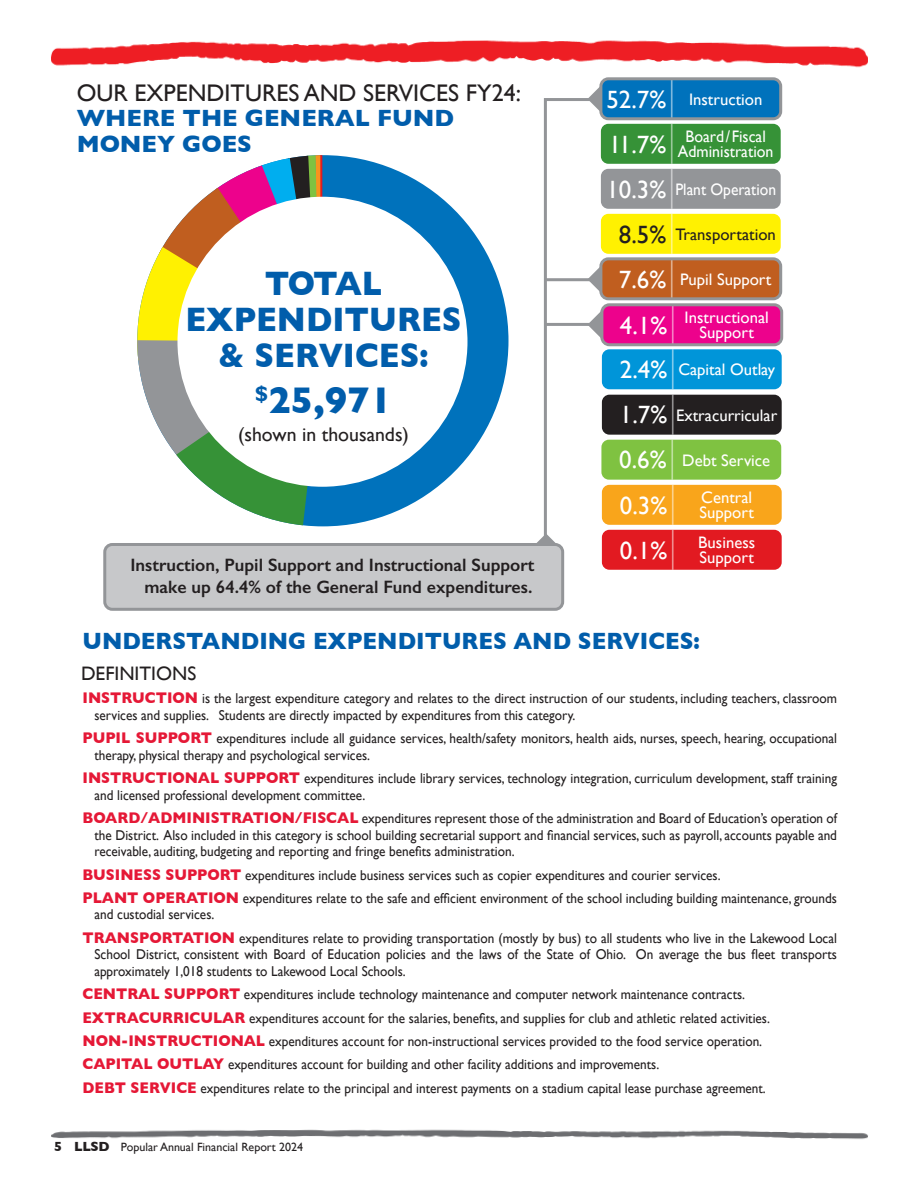
<style>
.page{position:relative;width:918px;height:1188px;background:#fff}
.page>*{position:absolute;margin:0;border:0;box-sizing:border-box;transform-origin:0 0}
.t1{font:700 37.8px "Gill Sans";color:#015dab}
.t2{font:700 34.5px/36.2px "Gill Sans";color:#015dab;text-align:center;scale:.93 1}
.t3{font:25.05px/45px "Gill Sans";color:#fff;text-align:justify}
.t4{font:25.05px "Gill Sans";color:#231f20}
.t5{font:700 24px "Gill Sans";color:#015dab;scale:.94 1}
.t6{font:24px "Gill Sans";color:#231f20}
.t7{font:700 24px/25.5px "Gill Sans";color:#015dab}
.t8{font:19.8px "Gill Sans";color:#231f20}
.t9{font:19.5px "Gill Sans";color:#231f20}
.t10{font:600 18px/22.5px "Gill Sans";color:#231f20;text-align:right}
.t11{font:16.65px/15px "Gill Sans";color:#fff;text-align:center}
.t12{font:16.65px/15px "Gill Sans";color:#fff;text-align:center;scale:.95 1}
.t13{font:16.65px "Gill Sans";color:#fff;scale:.93 1}
.t14{font:16.65px "Gill Sans";color:#231f20}
.t15{font:14.25px/16.5px "Gill Sans";color:#231f20;scale:.93 1}
.t16{font:12px "Gill Sans";color:#231f20}
.s1{font-size:25.05px}
.s2{font-weight:700;font-size:15.75px;color:#e51836}
.s3{font-weight:700;font-size:13.5px}
</style>
<div class="page">
<svg style="left:537px;top:87px;width:78px;height:481px"></svg>
<div style="left:137px;top:155px;width:372px;height:371px;background:#0072bc;border-radius:50%"></div>
<svg style="left:137px;top:155px;width:185px;height:371px"></svg>
<div style="left:177px;top:197px;width:290px;height:290px;background:#fff;border-radius:50%"></div>
<div style="left:601px;top:79px;width:180px;height:40px;background:#0072bc;border-radius:8px"></div>
<hr style="left:671px;top:79px;width:2px;height:40px;background:#fff">
<div style="left:599px;top:77px;width:183px;height:43px;border:3px solid #939598;border-radius:8px"></div>
<div style="left:601px;top:124px;width:180px;height:40px;background:#369237;border-radius:8px"></div>
<hr style="left:671px;top:124px;width:2px;height:40px;background:#fff">
<div style="left:601px;top:169px;width:180px;height:40px;background:#939598;border-radius:8px"></div>
<hr style="left:671px;top:169px;width:2px;height:40px;background:#fff">
<div style="left:601px;top:214px;width:180px;height:40px;background:#fff101;border-radius:8px"></div>
<hr style="left:671px;top:214px;width:2px;height:40px;background:#fff">
<div style="left:601px;top:259px;width:180px;height:40px;background:#c05e1f;border-radius:8px"></div>
<hr style="left:671px;top:259px;width:2px;height:40px;background:#fff">
<div style="left:599px;top:257px;width:183px;height:43px;border:3px solid #939598;border-radius:8px"></div>
<div style="left:602px;top:305px;width:180px;height:40px;background:#ed028c;border-radius:8px"></div>
<hr style="left:672px;top:305px;width:2px;height:40px;background:#fff">
<div style="left:600px;top:303px;width:183px;height:43px;border:3px solid #939598;border-radius:8px"></div>
<div style="left:602px;top:485px;width:180px;height:40px;background:#f9a51b;border-radius:8px"></div>
<hr style="left:672px;top:485px;width:2px;height:40px;background:#fff">
<div style="left:602px;top:349px;width:180px;height:40px;background:#0095d9;border-radius:8px"></div>
<hr style="left:672px;top:349px;width:2px;height:40px;background:#fff">
<div style="left:601px;top:440px;width:180px;height:40px;background:#7fc241;border-radius:8px"></div>
<hr style="left:671px;top:440px;width:2px;height:40px;background:#fff">
<div style="left:602px;top:395px;width:180px;height:40px;background:#231f20;border-radius:8px"></div>
<hr style="left:672px;top:395px;width:2px;height:40px;background:#fff">
<div style="left:602px;top:530px;width:180px;height:40px;background:#e21a21;border-radius:8px"></div>
<hr style="left:672px;top:530px;width:2px;height:40px;background:#fff">
<img style="left:51px;top:1129px;width:817px;height:10px">
<img style="left:51px;top:40px;width:817px;height:44px">
<div style="left:105px;top:544px;width:458px;height:65px;background:#c7c8ca;border-radius:8px"></div>
<div style="left:103px;top:543px;width:461px;height:68px;border:3px solid #939598;border-radius:8px"></div>
<h3 class="t6" style="left:77px;top:79px;width:446px">OUR EXPENDITURES AND SERVICES FY24:</h3>
<h3 class="t7" style="left:77px;top:105px;width:379px">WHERE THE GENERAL FUND<br>MONEY GOES</h3>
<h2 class="t2" style="left:185px;top:265px;width:298px">TOTAL<br>EXPENDITURES &amp; SERVICES:</h2>
<h1 class="t1" style="left:255px;top:379px;width:139px"><sup>$</sup>25,971</h1>
<h3 class="t8" style="left:238px;top:423px;width:173px">(shown in thousands)</h3>
<p class="t10" style="left:130px;top:553px;width:405px">Instruction, Pupil Support and Instructional Support make up 64.4% of the General Fund expenditures.</p>
<h3 class="t3" style="left:606px;top:76px;width:61px">52.7% 11.7% 10.3%</h3>
<h3 class="t4" style="left:619px;top:220px;width:49px">8.5%</h3>
<h3 class="t3" style="left:619px;top:256px;width:49px">7.6%</h3>
<p class="t11" style="left:689px;top:91px;width:75px">Instruction</p>
<p class="t12" style="left:678px;top:129px;width:102px">Board/Fiscal<br>Administration</p>
<p class="t13" style="left:675px;top:179px;width:110px">Plant Operation</p>
<p class="t14" style="left:676px;top:224px;width:102px">Transportation</p>
<p class="t11" style="left:680px;top:271px;width:93px">Pupil Support</p>
<p class="t11" style="left:685px;top:310px;width:86px">Instructional<br>Support</p>
<p class="t11" style="left:620px;top:362px;width:157px"><span class="s1">2.4%</span> Capital Outlay</p>
<h3 class="t3" style="left:620px;top:302px;width:49px">4.1%</h3>
<p class="t11" style="left:620px;top:407px;width:159px"><span class="s1">1.7%</span> Extracurricular</p>
<p class="t11" style="left:619px;top:452px;width:152px"><span class="s1">0.6%</span> Debt Service</p>
<p class="t11" style="left:700px;top:490px;width:56px;text-align:left">Central<br>Support</p>
<p class="t11" style="left:620px;top:535px;width:137px;text-align:right"><span class="s1">0.1%</span> Business<br>Support</p>
<h3 class="t3" style="left:620px;top:482px;width:49px">0.3%</h3>
<h3 class="t5" style="left:82px;top:627px;width:658px">UNDERSTANDING EXPENDITURES AND SERVICES:</h3>
<h3 class="t9" style="left:81px;top:662px;width:117px">DEFINITIONS</h3>
<p class="t15" style="left:94px;top:690px;width:800px;text-indent:-12px"><span class="s2">INSTRUCTION</span> is the largest expenditure category and relates to the direct instruction of our students, including teachers, classroom services and supplies. Students are directly impacted by expenditures from this category.</p>
<p class="t15" style="left:94px;top:730px;width:800px;text-indent:-12px"><span class="s2">PUPIL SUPPORT</span> expenditures include all guidance services, health/safety monitors, health aids, nurses, speech, hearing, occupational therapy, physical therapy and psychological services.</p>
<p class="t15" style="left:94px;top:770px;width:800px;text-indent:-12px"><span class="s2">INSTRUCTIONAL SUPPORT</span> expenditures include library services, technology integration, curriculum development, staff training and licensed professional development committee.</p>
<p class="t15" style="left:95px;top:810px;width:800px;text-align:justify;text-indent:-12px"><span class="s2">BOARD/ADMINISTRATION/FISCAL</span> expenditures represent those of the administration and Board of Education’s operation of the District. Also included in this category is school building secretarial support and financial services, such as payroll, accounts payable and receivable, auditing, budgeting and reporting and fringe benefits administration.</p>
<p class="t15" style="left:82px;top:863px;width:813px;line-height:23.4px"><span class="s2">BUSINESS SUPPORT</span> expenditures include business services such as copier expenditures and courier services.<br><span class="s2">PLANT OPERATION</span> expenditures relate to the safe and efficient environment of the school including building maintenance, grounds</p>
<p class="t15" style="left:82px;top:903px;width:813px;line-height:23.4px;text-indent:12px">and custodial services.<br><span class="s2">TRANSPORTATION</span> expenditures relate to providing transportation (mostly by bus) to all students who live in the Lakewood Local</p>
<p class="t15" style="left:95px;top:946px;width:800px">School District, consistent with Board of Education policies and the laws of the State of Ohio. On average the bus fleet transports approximately 1,018 students to Lakewood Local Schools.</p>
<p class="t15" style="left:82px;top:983px;width:741px;line-height:23.4px"><span class="s2">CENTRAL SUPPORT</span> expenditures include technology maintenance and computer network maintenance contracts.<br><span class="s2">EXTRACURRICULAR</span> expenditures account for the salaries, benefits, and supplies for club and athletic related activities.<br><span class="s2">NON-INSTRUCTIONAL</span> expenditures account for non-instructional services provided to the food service operation.<br><span class="s2">CAPITAL OUTLAY</span> expenditures account for building and other facility additions and improvements.<br><span class="s2">DEBT SERVICE</span> expenditures relate to the principal and interest payments on a stadium capital lease purchase agreement.</p>
<p class="t16" style="left:54px;top:1140px;width:251px"><span class="s3">5 LLSD</span> Popular Annual Financial Report 2024</p>
</div>
